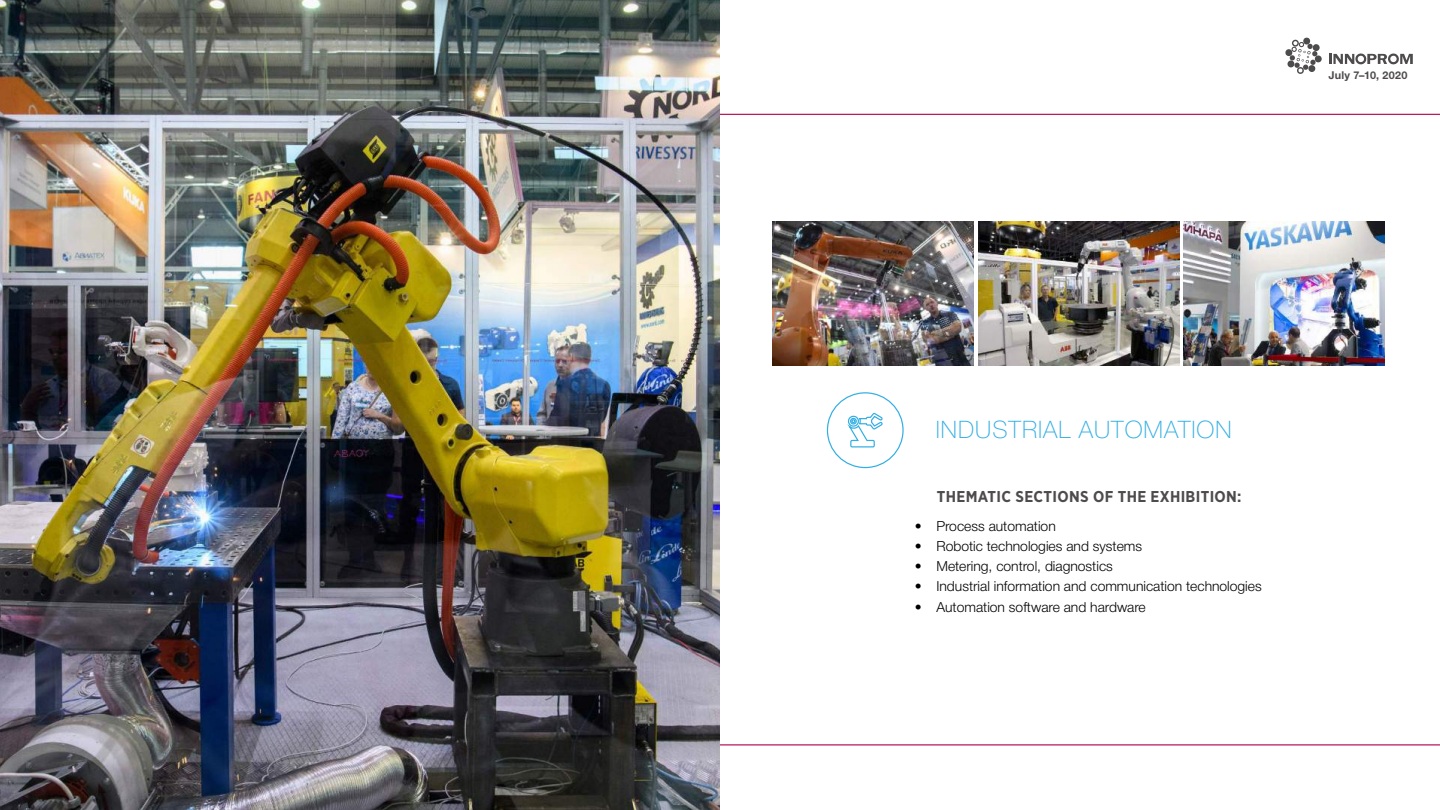
<style>
.page{position:relative;width:1440px;height:810px;background:#fff}
.page>*{position:absolute;margin:0;border:0;box-sizing:border-box;transform-origin:0 0}
.t1{font:100 24.15px "Helvetica Neue Cyr";letter-spacing:.04em;color:#31aee3}
.t2{font:700 15.67px "Gotham Pro Narrow";letter-spacing:.02em;color:#4e4b4c}
.t3{font:300 13.88px "Helvetica Neue Cyr";color:#000}
.t4{font:700 10.8px "Helvetica Neue Cyr";letter-spacing:.03em;color:#4e4b4c}
</style>
<div class="page">
<img style="left:0;top:0;width:720px;height:810px">
<img style="left:978px;top:222px;width:201px;height:144px">
<img style="left:1184px;top:222px;width:201px;height:144px">
<img style="left:773px;top:222px;width:201px;height:144px">
<svg style="left:826px;top:392px;width:78px;height:77px"></svg>
<hr style="left:720px;top:744px;width:720px;height:1px;background:#b41057">
<hr style="left:720px;top:114px;width:720px;height:1px;background:#b41057">
<svg style="left:1285px;top:37px;width:37px;height:37px"></svg>
<svg style="left:1329px;top:53px;width:84px;height:12px"></svg>
<p class="t4" style="left:1328px;top:69px;width:81px">July 7–10, 2020</p>
<h1 class="t1" style="left:936px;top:417px;width:298px">INDUSTRIAL AUTOMATION</h1>
<p class="t2" style="left:937px;top:487px;width:306px">THEMATIC SECTIONS OF THE EXHIBITION:</p>
<p class="t3" style="left:915px;top:519px;width:143px">• Process automation</p>
<p class="t3" style="left:915px;top:539px;width:229px">• Robotic technologies and systems</p>
<p class="t3" style="left:915px;top:559px;width:200px">• Metering, control, diagnostics</p>
<p class="t3" style="left:915px;top:579px;width:349px">• Industrial information and communication technologies</p>
<p class="t3" style="left:915px;top:599px;width:233px">• Automation software and hardware</p>
</div>
